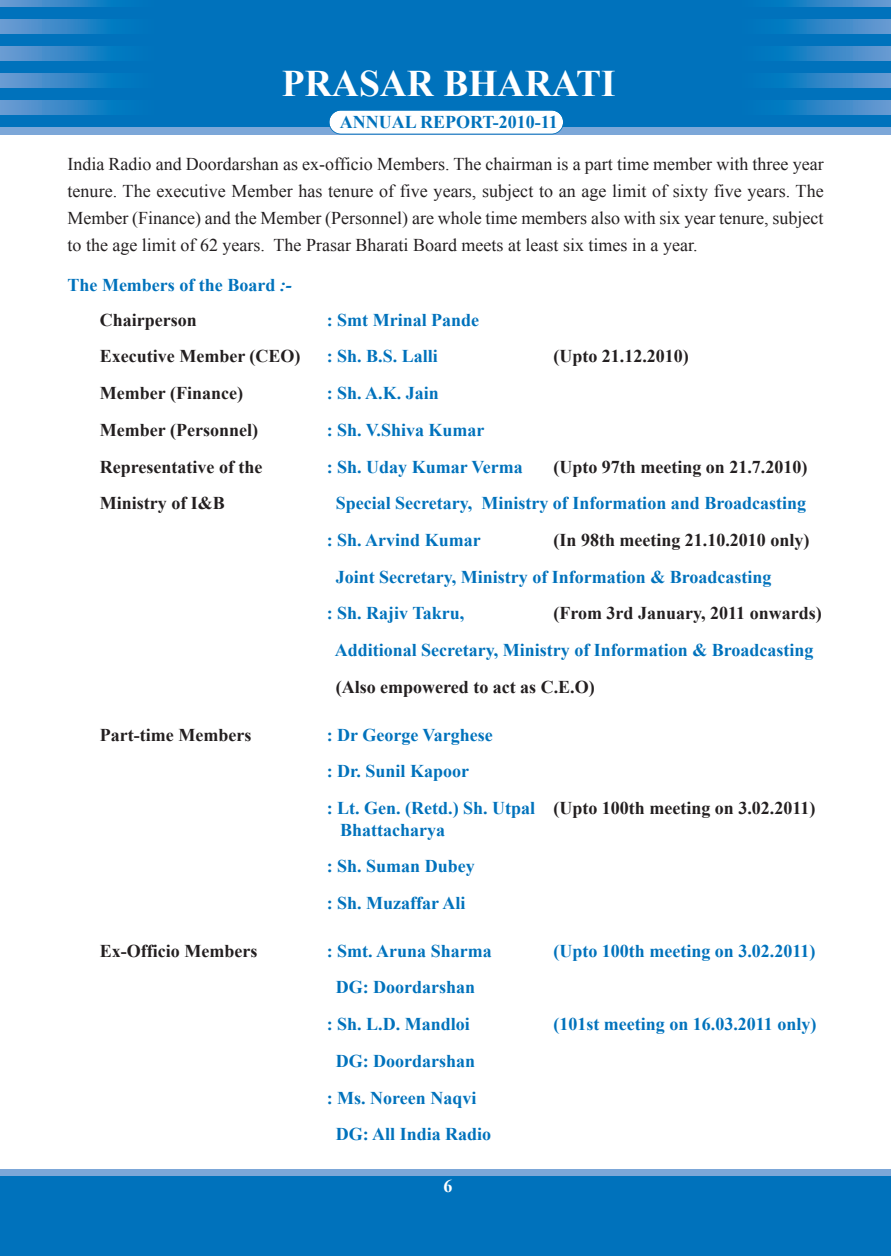
<style>
.page{position:relative;width:891px;height:1256px;background:#fff}
.page>*{position:absolute;margin:0;border:0;box-sizing:border-box;transform-origin:0 0}
.t1{font:700 37.5px "Times New Roman";color:#fff}
.t2{font:700 18px/36.8px "Times New Roman";color:#0072bc}
.t3{font:18px/27px "Times New Roman";color:#231f20;text-align:justify}
.t4{font:700 18px "Times New Roman";color:#231f20}
.t5{font:700 18px "Times New Roman";color:#fff}
.s1{font-style:italic}
.s2{color:#231f20}
</style>
<div class="page">
<div style="left:0;top:127px;width:891px;height:8px;background:#7ca7d8"></div>
<div style="left:0;top:0;width:891px;height:127px;background:#0072bc"></div>
<div style="left:329px;top:110px;width:234px;height:24px;background:#fff;border-radius:12px"></div>
<div style="left:329px;top:110px;width:235px;height:24px;border:2px solid #0072bc;border-radius:12px"></div>
<div style="left:0;top:1168px;width:891px;height:8px;background:#7ca7d8"></div>
<div style="left:0;top:1176px;width:891px;height:80px;background:#0072bc"></div>
<svg style="left:0;top:101px;width:108px;height:13px"></svg>
<svg style="left:0;top:74px;width:108px;height:13px"></svg>
<svg style="left:0;top:47px;width:108px;height:13px"></svg>
<svg style="left:0;top:20px;width:108px;height:13px"></svg>
<svg style="left:0;top:0;width:108px;height:6px"></svg>
<svg style="left:788px;top:101px;width:103px;height:13px"></svg>
<svg style="left:788px;top:74px;width:103px;height:13px"></svg>
<svg style="left:788px;top:47px;width:103px;height:13px"></svg>
<svg style="left:788px;top:20px;width:103px;height:13px"></svg>
<svg style="left:788px;top:0;width:103px;height:6px"></svg>
<h1 class="t1" style="left:282px;top:62px;width:335px">PRASAR BHARATI</h1>
<p class="t2" style="left:340px;top:103px;width:220px">ANNUAL REPORT-2010-11</p>
<p class="t3" style="left:68px;top:150px;width:758px">India Radio and Doordarshan as ex-officio Members. The chairman is a part time member with three year tenure. The executive Member has tenure of five years, subject to an age limit of sixty five years. The Member (Finance) and the Member (Personnel) are whole time members also with six year tenure, subject to the age limit of 62 years. The Prasar Bharati Board meets at least six times in a year.</p>
<p class="t2" style="left:100px;top:268px;width:194px;line-height:34.5px;text-indent:-32px">The Members of the Board <span class="s1">:-<br></span><span class="s2">Chairperson</span></p>
<p class="t2" style="left:327px;top:301px;width:154px">: Smt Mrinal Pande</p>
<p class="t4" style="left:100px;top:346px;width:202px">Executive Member (CEO)</p>
<p class="t2" style="left:327px;top:338px;width:113px">: Sh. B.S. Lalli</p>
<p class="t4" style="left:554px;top:346px;width:137px">(Upto 21.12.2010)</p>
<p class="t4" style="left:100px;top:383px;width:145px">Member (Finance)</p>
<p class="t2" style="left:327px;top:374px;width:114px">: Sh. A.K. Jain</p>
<p class="t4" style="left:100px;top:420px;width:160px">Member (Personnel)</p>
<p class="t2" style="left:327px;top:411px;width:159px">: Sh. V.Shiva Kumar</p>
<p class="t4" style="left:100px;top:456px;width:164px">Representative of the</p>
<p class="t2" style="left:327px;top:448px;width:198px">: Sh. Uday Kumar Verma</p>
<p class="t4" style="left:554px;top:456px;width:255px">(Upto 97th meeting on 21.7.2010)</p>
<p class="t4" style="left:100px;top:493px;width:126px">Ministry of I&amp;B</p>
<p class="t2" style="left:327px;top:485px;width:481px;text-indent:9px">Special Secretary, Ministry of Information and Broadcasting : Sh. Arvind Kumar</p>
<p class="t4" style="left:554px;top:530px;width:257px">(In 98th meeting 21.10.2010 only)</p>
<p class="t2" style="left:327px;top:558px;width:446px;text-indent:9px">Joint Secretary, Ministry of Information &amp; Broadcasting : Sh. Rajiv Takru,</p>
<p class="t4" style="left:554px;top:603px;width:270px">(From 3rd January, 2011 onwards)</p>
<p class="t2" style="left:335px;top:632px;width:480px">Additional Secretary, Ministry of Information &amp; Broadcasting</p>
<p class="t4" style="left:336px;top:677px;width:261px">(Also empowered to act as C.E.O)</p>
<p class="t4" style="left:100px;top:724px;width:153px">Part-time Members</p>
<p class="t2" style="left:327px;top:716px;width:490px">: Dr George Varghese<br>: Dr. Sunil Kapoor<br>: Lt. Gen. (Retd.) Sh. Utpal <span class="s2">(Upto 100th meeting on 3.02.2011)</span></p>
<p class="t2" style="left:327px;top:811px;width:150px;text-indent:14px">Bhattacharya<br>: Sh. Suman Dubey : Sh. Muzaffar Ali</p>
<p class="t4" style="left:100px;top:940px;width:159px">Ex-Officio Members</p>
<p class="t2" style="left:327px;top:932px;width:167px">: Smt. Aruna Sharma</p>
<p class="t2" style="left:553px;top:932px;width:263px">(Upto 100th meeting on 3.02.2011)</p>
<p class="t2" style="left:327px;top:968px;width:150px;text-align:center">DG: Doordarshan : Sh. L.D. Mandloi</p>
<p class="t2" style="left:553px;top:1005px;width:264px">(101st meeting on 16.03.2011 only)</p>
<p class="t2" style="left:336px;top:1042px;width:141px">DG: Doordarshan</p>
<p class="t2" style="left:327px;top:1079px;width:151px">: Ms. Noreen Naqvi</p>
<p class="t2" style="left:336px;top:1115px;width:157px">DG: All India Radio</p>
<p class="t5" style="left:444px;top:1175px;width:10px">6</p>
</div>
